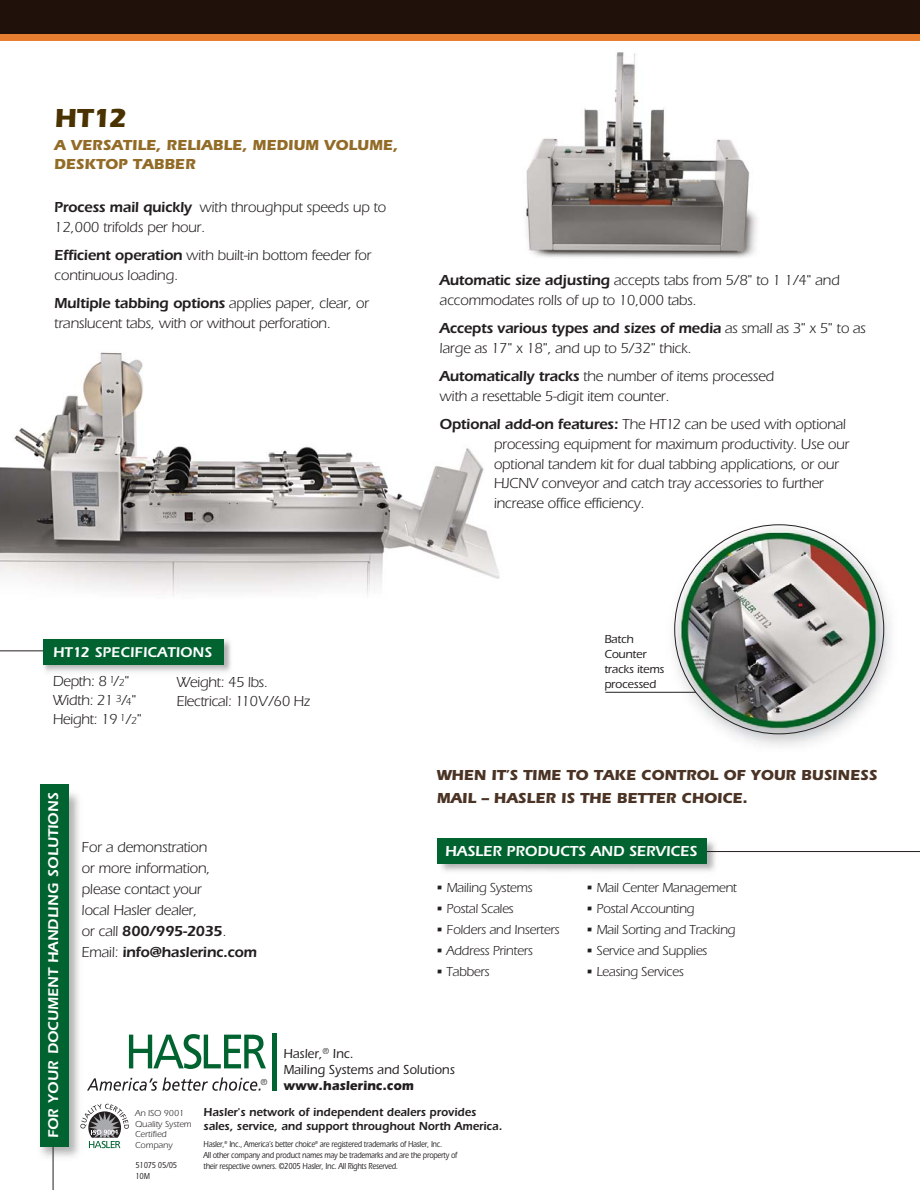
<style>
.page{position:relative;width:920px;height:1190px;background:#fff}
.page>*{position:absolute;margin:0;border:0;box-sizing:border-box;transform-origin:0 0}
.t1{font:700 27px "Itc Eras";color:#4a3300}
.t2{font:15px/19.5px "Itc Eras";letter-spacing:-.02em;color:#231f20}
.t3{font:700 15px/22.5px "Itc Eras";color:#4b3425}
.t4{font:700 15px/19.5px "Itc Eras";color:#926b27}
.t5{font:600 15px "Itc Eras";color:#fff}
.t6{font:600 14.7px "Itc Eras";letter-spacing:.01em;color:#fff}
.t7{font:13.5px "Itc Eras";letter-spacing:-.025em;color:#231f20}
.t8{font:500 13.5px "Itc Eras";color:#231f20;scale:.95 1}
.t9{font:700 13.5px "Itc Eras";color:#231f20;scale:.95 1}
.t10{font:600 12px/13.5px "Itc Eras";color:#231f20;scale:.95 1}
.t11{font:500 12px/15px "Itc Eras";letter-spacing:-.015em;color:#231f20}
.t12{font:500 9px/10.8px "Itc Eras";letter-spacing:-.02em;color:#231f20;scale:.8 1}
.t13{font:9px/10.5px "Itc Eras";color:#231f20}
.s1{font-weight:600}
.s2{font-size:10.5px}
</style>
<div class="page">
<img style="left:0;top:352px;width:500px;height:244px">
<img style="left:658px;top:524px;width:233px;height:222px">
<hr style="left:605px;top:692px;width:91px;height:1px;background:#231f20">
<img style="left:525px;top:52px;width:232px;height:206px">
<img style="left:40px;top:793px;width:50px;height:368px">
<img style="left:437px;top:838px;width:285px;height:34px">
<img style="left:42px;top:639px;width:189px;height:33px">
<hr style="left:0;top:650px;width:77px;height:1px;background:#231f20">
<div style="left:43px;top:639px;width:180px;height:25px;background:#006330"></div>
<div style="left:0;top:0;width:920px;height:39px;background:#21110b"></div>
<hr style="left:53px;top:1038px;width:1px;height:151px;background:#231f20">
<div style="left:40px;top:784px;width:29px;height:363px;background:#006330"></div>
<svg style="left:80px;top:1103px;width:49px;height:45px"></svg>
<hr style="left:272px;top:1033px;width:4px;height:57px;background:#006330">
<svg style="left:129px;top:1034px;width:137px;height:34px"></svg>
<svg style="left:87px;top:1077px;width:174px;height:13px"></svg>
<div style="left:0;top:34px;width:920px;height:7px;background:#e57e31"></div>
<hr style="left:450px;top:851px;width:470px;height:1px;background:#231f20">
<div style="left:438px;top:838px;width:269px;height:26px;background:#006330"></div>
<h1 class="t1" style="left:54px;top:109px;width:74px">HT12</h1>
<p class="t4" style="left:54px;top:136px;width:345px">A VERSATILE, RELIABLE, MEDIUM VOLUME,<br>DESKTOP TABBER</p>
<p class="t2" style="left:54px;top:199px;width:333px"><span class="s1">Process mail quickly</span> with throughput speeds up to<br>12,000 trifolds per hour.</p>
<p class="t2" style="left:54px;top:247px;width:319px"><span class="s1">Efficient operation</span> with built-in bottom feeder for continuous loading.</p>
<p class="t2" style="left:54px;top:295px;width:316px"><span class="s1">Multiple tabbing options</span> applies paper, clear, or translucent tabs, with or without perforation.</p>
<p class="t2" style="left:440px;top:272px;width:402px"><span class="s1">Automatic size adjusting</span> accepts tabs from 5/8" to 1 1/4" and accommodates rolls of up to 10,000 tabs.</p>
<p class="t2" style="left:440px;top:320px;width:428px"><span class="s1">Accepts various types and sizes of media</span> as small as 3" x 5" to as large as 17" x 18", and up to 5/32" thick.</p>
<p class="t2" style="left:440px;top:368px;width:336px"><span class="s1">Automatically tracks</span> the number of items processed with a resettable 5-digit item counter.</p>
<p class="t2" style="left:494px;top:416px;width:357px;text-indent:-54px"><span class="s1">Optional add-on features:</span> The HT12 can be used with optional processing equipment for maximum productivity. Use our optional tandem kit for dual tabbing applications, or our HJCNV conveyor and catch tray accessories to further increase office efficiency.</p>
<p class="t6" style="left:53px;top:647px;width:160px">HT12 SPECIFICATIONS</p>
<p class="t2" style="left:53px;top:673px;width:90px;line-height:18.8px">Depth: 8 <sup>1</sup>/<span class="s2">2</span>"<br>Width: 21 <sup>3</sup>/<span class="s2">4</span>"<br>Height: 19 <sup>1</sup>/<span class="s2">2</span>"</p>
<p class="t2" style="left:176px;top:674px;width:135px;line-height:18.8px">Weight: 45 lbs.<br>Electrical: 110V/60 Hz</p>
<p class="t11" style="left:604px;top:632px;width:61px">Batch<br>Counter tracks items processed</p>
<p class="t6" style="left:48px;top:1138px;width:347px;rotate:-90deg">FOR YOUR DOCUMENT HANDLING SOLUTIONS</p>
<p class="t2" style="left:82px;top:838px;width:177px;line-height:21px">For a demonstration<br>or more information,<br>please contact your<br>local Hasler dealer,<br>or call <span class="s1">800/995-2035</span>.<br>Email: <span class="s1">info@haslerinc.com</span></p>
<p class="t3" style="left:437px;top:765px;width:442px">WHEN IT’S TIME TO TAKE CONTROL OF YOUR BUSINESS<br>MAIL – HASLER IS THE BETTER CHOICE.</p>
<p class="t5" style="left:445px;top:846px;width:253px">HASLER PRODUCTS AND SERVICES</p>
<p class="t7" style="left:436px;top:883px;width:98px">• Mailing Systems</p>
<p class="t7" style="left:436px;top:904px;width:79px">• Postal Scales</p>
<p class="t7" style="left:436px;top:925px;width:125px">• Folders and Inserters</p>
<p class="t7" style="left:436px;top:946px;width:99px">• Address Printers</p>
<p class="t7" style="left:436px;top:967px;width:55px">• Tabbers</p>
<p class="t7" style="left:586px;top:883px;width:153px">• Mail Center Management</p>
<p class="t7" style="left:586px;top:904px;width:110px">• Postal Accounting</p>
<p class="t7" style="left:586px;top:925px;width:151px">• Mail Sorting and Tracking</p>
<p class="t7" style="left:586px;top:946px;width:123px">• Service and Supplies</p>
<p class="t7" style="left:586px;top:967px;width:100px">• Leasing Services</p>
<p class="t8" style="left:283px;top:1049px;width:75px">Hasler, <sup>®</sup> Inc.</p>
<p class="t8" style="left:283px;top:1064px;width:182px">Mailing Systems and Solutions</p>
<p class="t9" style="left:260px;top:1080px;width:163px"><sup>®</sup> www.haslerinc.com</p>
<p class="t13" style="left:135px;top:1109px;width:58px">An ISO 9001<br>Quality System<br>Certified<br>Company</p>
<p class="t10" style="left:204px;top:1106px;width:316px">Hasler's network of independent dealers provides sales, service, and support throughout North America.</p>
<p class="t12" style="left:204px;top:1139px;width:319px">Hasler,<sup>®</sup> Inc., America’s better choice<sup>®</sup> are registered trademarks of Hasler, Inc.<br>All other company and product names may be trademarks and are the property of</p>
<p class="t12" style="left:136px;top:1160px;width:54px">51075 05/05</p>
<p class="t12" style="left:204px;top:1161px;width:245px">their respective owners. ©2005 Hasler, Inc. All Rights Reserved.</p>
<p class="t12" style="left:136px;top:1171px;width:19px">10M</p>
</div>
